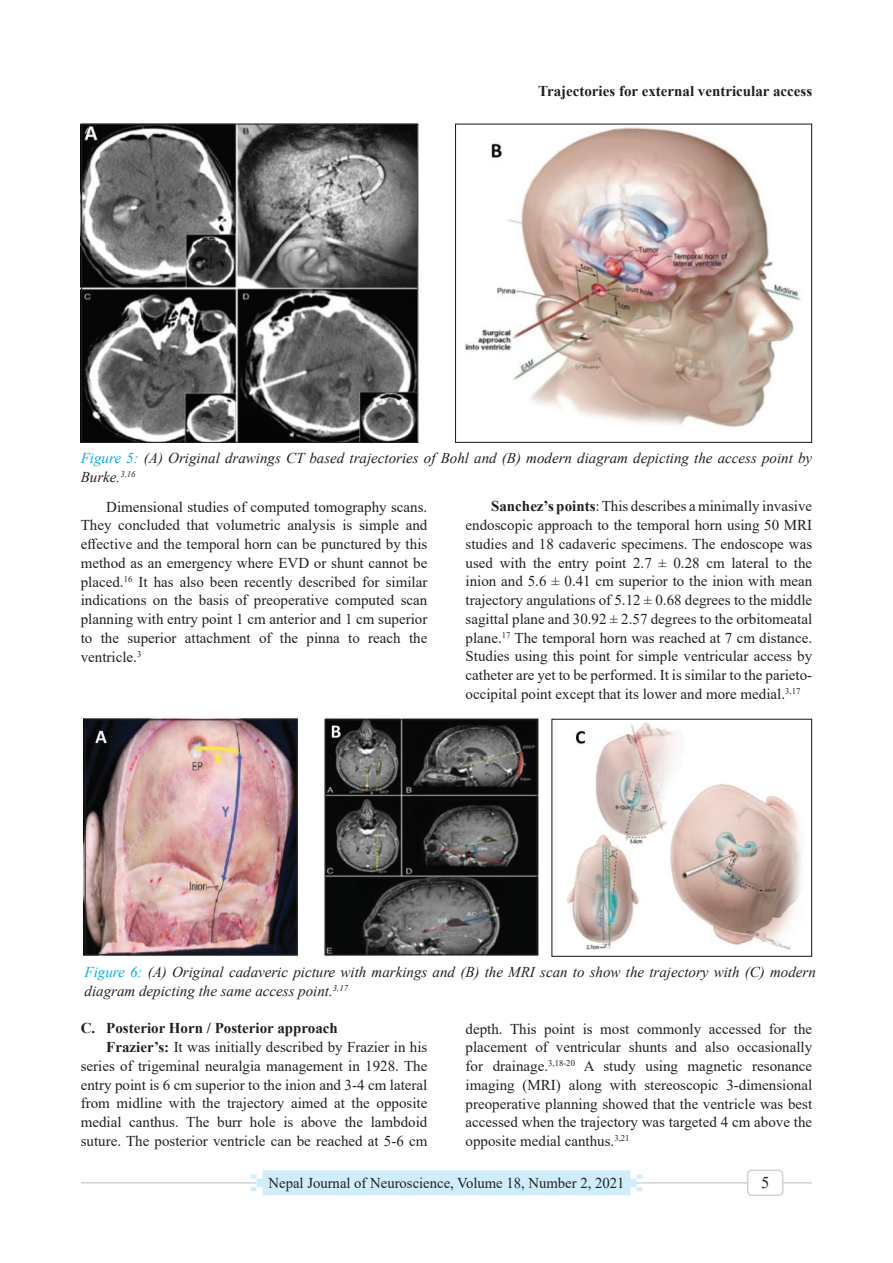
<style>
.page{position:relative;width:893px;height:1263px;background:#fff}
.page>*{position:absolute;margin:0;border:0;box-sizing:border-box;transform-origin:0 0}
.t1{font:16.5px "Times New Roman";color:#231f20}
.t2{font:15px/18.8px "Times New Roman";color:#231f20;text-align:justify}
.t3{font:italic 15px/18.8px "Times New Roman";color:#231f20}
.t4{font:700 15px "Times New Roman";color:#231f20}
.s1{color:#00aeef}
.s2{font-weight:700}
</style>
<div class="page">
<hr style="left:81px;top:1182px;width:731px;height:1px;background:#d1d2d4">
<svg style="left:244px;top:1170px;width:404px;height:25px;background:#d2eefb"></svg>
<div style="left:748px;top:1170px;width:35px;height:25px;background:#fff;border-radius:4px"></div>
<div style="left:747px;top:1169px;width:36px;height:27px;border:2px solid #d1d2d4;border-radius:4px"></div>
<img style="left:81px;top:123px;width:724px;height:319px">
<div style="left:81px;top:124px;width:337px;height:319px;border:1px solid #231f20"></div>
<div style="left:455px;top:124px;width:357px;height:319px;border:1px solid #231f20"></div>
<img style="left:81px;top:717px;width:731px;height:239px">
<div style="left:551px;top:719px;width:261px;height:238px;border:1px solid #231f20"></div>
<div style="left:325px;top:719px;width:212px;height:236px;border:1px solid #231f20"></div>
<div style="left:85px;top:719px;width:212px;height:236px;border:1px solid #231f20"></div>
<p class="t4" style="left:538px;top:80px;width:276px">Trajectories for external ventricular access</p>
<p class="t3" style="left:81px;top:448px;width:733px"><span class="s1">Figure 5:</span> (A) Original drawings CT based trajectories of Bohl and (B) modern diagram depicting the access point by<br>Burke.<sup>3,16</sup></p>
<p class="t2" style="left:81px;top:497px;width:348px;text-indent:26px">Dimensional studies of computed tomography scans.<br>They concluded that volumetric analysis is simple and effective and the temporal horn can be punctured by this method as an emergency where EVD or shunt cannot be placed.<sup>16</sup> It has also been recently described for similar indications on the basis of preoperative computed scan planning with entry point 1 cm anterior and 1 cm superior to the superior attachment of the pinna to reach the ventricle.<sup>3</sup></p>
<p class="t2" style="left:466px;top:496px;width:348px;text-indent:26px"><span class="s2">Sanchez’s points</span>: This describes a minimally invasive endoscopic approach to the temporal horn using 50 MRI studies and 18 cadaveric specimens. The endoscope was used with the entry point 2.7 ± 0.28 cm lateral to the inion and 5.6 ± 0.41 cm superior to the inion with mean trajectory angulations of 5.12 ± 0.68 degrees to the middle sagittal plane and 30.92 ± 2.57 degrees to the orbitomeatal plane.<sup>17</sup> The temporal horn was reached at 7 cm distance.<br>Studies using this point for simple ventricular access by catheter are yet to be performed. It is similar to the parieto&shy;occipital point except that its lower and more medial.<sup>3,17</sup></p>
<p class="t3" style="left:85px;top:962px;width:733px"><span class="s1">Figure 6:</span> (A) Original cadaveric picture with markings and (B) the MRI scan to show the trajectory with (C) modern diagram depicting the same access point.<sup>3,17</sup></p>
<p class="t4" style="left:81px;top:1017px;width:259px">C. Posterior Horn / Posterior approach</p>
<p class="t2" style="left:106px;top:1037px;width:323px"><span class="s2">Frazier’s:</span> It was initially described by Frazier in his</p>
<p class="t2" style="left:81px;top:1056px;width:348px">series of trigeminal neuralgia management in 1928. The</p>
<p class="t2" style="left:81px;top:1075px;width:348px">entry point is 6 cm superior to the inion and 3-4 cm lateral</p>
<p class="t2" style="left:81px;top:1093px;width:348px">from midline with the trajectory aimed at the opposite</p>
<p class="t2" style="left:81px;top:1112px;width:348px">medial canthus. The burr hole is above the lambdoid</p>
<p class="t2" style="left:81px;top:1131px;width:348px">suture. The posterior ventricle can be reached at 5-6 cm</p>
<p class="t2" style="left:466px;top:1019px;width:348px">depth. This point is most commonly accessed for the placement of ventricular shunts and also occasionally for drainage.<sup>3,18-20</sup> A study using magnetic resonance imaging (MRI) along with stereoscopic 3-dimensional preoperative planning showed that the ventricle was best accessed when the trajectory was targeted 4 cm above the opposite medial canthus.<sup>3,21</sup></p>
<p class="t2" style="left:269px;top:1173px;width:357px">Nepal Journal of Neuroscience, Volume 18, Number 2, 2021</p>
<p class="t1" style="left:761px;top:1171px;width:10px">5</p>
</div>
